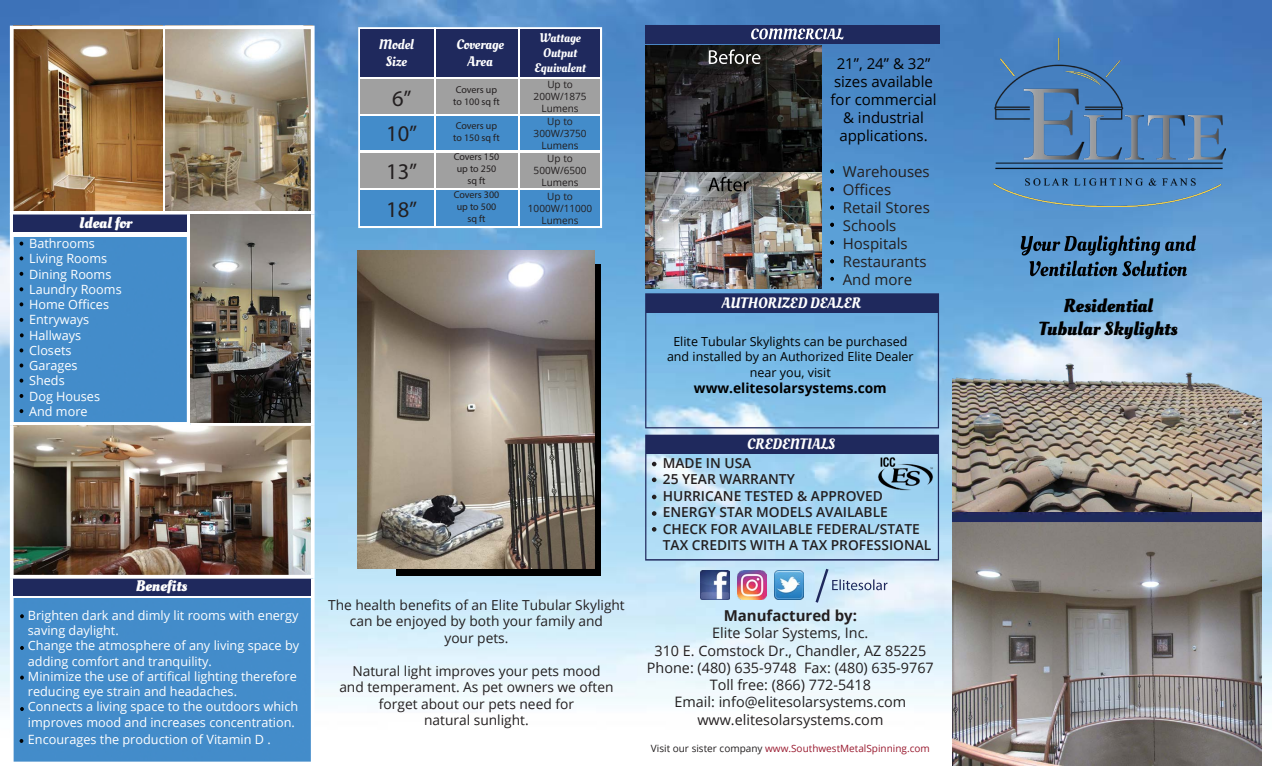
<style>
.page{position:relative;width:1272px;height:777px;background:#fff}
.page>*{position:absolute;margin:0;border:0;box-sizing:border-box;transform-origin:0 0}
.t1{font:22.5px/37.1px "Myriad Pro";color:#231f20}
.t2{font:700 18.75px/22.5px "Oleo Script";color:#000;text-align:center}
.t3{font:700 15.25px "Oleo Script";color:#fff}
.t4{font:15px/18px "Open Sans";color:#231f20}
.t5{font:15px/18px "Open Sans";color:#000;text-align:center}
.t6{font:15px "Oleo Script";color:#fff}
.t7{font:700 15px "Open Sans";color:#231f20}
.t8{font:14.38px/17.2px "Open Sans";color:#231f20;text-align:center}
.t9{font:13.75px/16.5px "Open Sans";color:#231f20;text-align:center}
.t10{font:600 13.75px/16.5px "Open Sans";color:#231f20}
.t11{font:700 13.75px "Open Sans";color:#000}
.t12{font:13.75px/16.5px "Oleo Script";color:#fff;text-align:center}
.t13{font:12.75px/15.2px "Open Sans";color:#fff}
.t14{font:12.5px/15px "Open Sans";color:#000;text-align:center}
.t15{font:12.5px/15px "Oleo Script";color:#fff;text-align:center}
.t16{font:10px/12.1px "Open Sans";color:#231f20;text-align:center}
.t17{font:10px/12px "Myriad Pro";color:#231f20}
.t18{font:10px "Open Sans";color:#991a2f}
.s1{color:#231f20}
</style>
<div class="page">
<img style="left:0;top:0;width:1271px;height:766px">
<img style="left:952px;top:329px;width:309px;height:436px">
<img style="left:1020px;top:235px;width:175px;height:20px">
<img style="left:645px;top:434px;width:294px;height:126px">
<div style="left:646px;top:436px;width:291px;height:17px;background:#1f295d"></div>
<img style="left:645px;top:293px;width:294px;height:135px">
<div style="left:646px;top:294px;width:291px;height:18px;background:#1f295d"></div>
<img style="left:645px;top:26px;width:294px;height:17px">
<svg style="left:830px;top:169px;width:4px;height:4px"></svg>
<svg style="left:830px;top:187px;width:4px;height:4px"></svg>
<svg style="left:830px;top:206px;width:4px;height:3px"></svg>
<svg style="left:830px;top:223px;width:4px;height:4px"></svg>
<svg style="left:830px;top:240px;width:4px;height:4px"></svg>
<svg style="left:830px;top:259px;width:4px;height:4px"></svg>
<svg style="left:830px;top:277px;width:4px;height:4px"></svg>
<img style="left:805px;top:29px;width:38px;height:10px">
<img style="left:832px;top:579px;width:55px;height:11px">
<img style="left:815px;top:568px;width:13px;height:34px">
<img style="left:645px;top:46px;width:176px;height:127px">
<img style="left:709px;top:49px;width:51px;height:15px">
<img style="left:645px;top:173px;width:176px;height:116px">
<img style="left:708px;top:177px;width:40px;height:14px">
<svg style="left:396px;top:264px;width:205px;height:312px;background:#110f0d"></svg>
<img style="left:993px;top:38px;width:232px;height:168px">
<img style="left:737px;top:570px;width:29px;height:29px">
<img style="left:700px;top:570px;width:29px;height:29px">
<img style="left:774px;top:570px;width:29px;height:29px">
<svg style="left:652px;top:461px;width:4px;height:5px"></svg>
<svg style="left:652px;top:477px;width:4px;height:5px"></svg>
<svg style="left:652px;top:494px;width:4px;height:5px"></svg>
<svg style="left:652px;top:511px;width:4px;height:4px"></svg>
<svg style="left:652px;top:527px;width:4px;height:4px"></svg>
<img style="left:357px;top:251px;width:237px;height:317px">
<img style="left:871px;top:450px;width:68px;height:46px">
<img style="left:10px;top:26px;width:304px;height:739px">
<img style="left:162px;top:28px;width:3px;height:183px">
<div style="left:14px;top:597px;width:298px;height:164px;background:#438cca"></div>
<img style="left:14px;top:577px;width:298px;height:20px">
<div style="left:14px;top:214px;width:173px;height:18px;background:#1f295d"></div>
<svg style="left:20px;top:614px;width:4px;height:4px"></svg>
<svg style="left:20px;top:241px;width:3px;height:4px"></svg>
<svg style="left:20px;top:256px;width:3px;height:4px"></svg>
<svg style="left:20px;top:272px;width:3px;height:4px"></svg>
<svg style="left:20px;top:287px;width:3px;height:4px"></svg>
<svg style="left:20px;top:302px;width:3px;height:4px"></svg>
<svg style="left:20px;top:318px;width:3px;height:4px"></svg>
<svg style="left:20px;top:333px;width:4px;height:4px"></svg>
<svg style="left:20px;top:348px;width:3px;height:4px"></svg>
<svg style="left:20px;top:363px;width:3px;height:4px"></svg>
<svg style="left:20px;top:378px;width:3px;height:4px"></svg>
<svg style="left:20px;top:394px;width:3px;height:4px"></svg>
<svg style="left:20px;top:409px;width:3px;height:4px"></svg>
<svg style="left:20px;top:645px;width:4px;height:4px"></svg>
<svg style="left:20px;top:675px;width:4px;height:4px"></svg>
<svg style="left:20px;top:706px;width:4px;height:5px"></svg>
<svg style="left:20px;top:738px;width:3px;height:4px"></svg>
<img style="left:14px;top:426px;width:298px;height:148px">
<img style="left:14px;top:26px;width:148px;height:185px">
<img style="left:165px;top:26px;width:147px;height:185px">
<img style="left:14px;top:232px;width:173px;height:4px">
<img style="left:358px;top:27px;width:244px;height:201px">
<div style="left:361px;top:30px;width:238px;height:47px;background:#1f295d"></div>
<img style="left:361px;top:79px;width:238px;height:147px">
<img style="left:361px;top:188px;width:238px;height:1px">
<img style="left:361px;top:151px;width:238px;height:1px">
<img style="left:361px;top:114px;width:238px;height:2px">
<img style="left:361px;top:77px;width:238px;height:2px">
<img style="left:434px;top:28px;width:2px;height:198px">
<img style="left:518px;top:28px;width:1px;height:198px">
<img style="left:191px;top:214px;width:120px;height:208px">
<p class="t3" style="left:79px;top:214px;width:55px">Ideal for</p>
<p class="t13" style="left:29px;top:235px;width:94px">Bathrooms<br>Living Rooms<br>Dining Rooms<br>Laundry Rooms<br>Home Offices<br>Entryways<br>Hallways<br>Closets<br>Garages<br>Sheds<br>Dog Houses<br>And more</p>
<p class="t3" style="left:136px;top:576px;width:53px">Benefits</p>
<p class="t13" style="left:28px;top:607px;width:273px">Brighten dark and dimly lit rooms with energy saving daylight.<br>Change the atmosphere of any living space by adding comfort and tranquility.<br>Minimize the use of artifical lighting therefore reducing eye strain and headaches.<br>Connects a living space to the outdoors which improves mood and increases concentration.</p>
<p class="t13" style="left:28px;top:731px;width:244px">Encourages the production of Vitamin D .</p>
<p class="t12" style="left:379px;top:37px;width:37px">Model<br>Size</p>
<h1 class="t1" style="left:386px;top:79px;width:33px">6”<br>10”<br>13”<br>18”</h1>
<p class="t12" style="left:456px;top:37px;width:49px">Coverage<br>Area</p>
<p class="t17" style="left:453px;top:83px;width:48px">Covers up to 100 sq ft</p>
<p class="t17" style="left:453px;top:119px;width:48px">Covers up to 150 sq ft</p>
<p class="t17" style="left:453px;top:151px;width:47px;text-align:center">Covers 150 up to 250 sq ft</p>
<p class="t17" style="left:453px;top:188px;width:47px;text-align:center">Covers 300 up to 500 sq ft</p>
<p class="t15" style="left:534px;top:30px;width:53px">Wattage<br>Output<br>Equivalent</p>
<p class="t16" style="left:533px;top:78px;width:54px">Up to<br>200W/1875<br>Lumens</p>
<p class="t16" style="left:533px;top:115px;width:54px">Up to<br>300W/3750<br>Lumens<br>Up to<br>500W/6500<br>Lumens</p>
<p class="t16" style="left:528px;top:190px;width:66px">Up to<br>1000W/11000<br>Lumens</p>
<p class="t9" style="left:328px;top:596px;width:298px">The health benefits of an Elite Tubular Skylight can be enjoyed by both your family and<br>your pets.</p>
<p class="t9" style="left:339px;top:662px;width:276px">Natural light improves your pets mood and temperament. As pet owners we often forget about our pets need for<br>natural sunlight.</p>
<p class="t5" style="left:830px;top:54px;width:107px">21”, 24” &amp; 32” sizes available for commercial &amp; industrial applications.</p>
<p class="t4" style="left:842px;top:162px;width:89px">Warehouses<br>Offices<br>Retail Stores<br>Schools<br>Hospitals<br>Restaurants<br>And more</p>
<p class="t6" style="left:721px;top:294px;width:141px">AUTHORIZED DEALER</p>
<p class="t14" style="left:667px;top:334px;width:248px">Elite Tubular Skylights can be purchased and installed by an Authorized Elite Dealer near you, visit</p>
<p class="t11" style="left:694px;top:378px;width:194px">www.elitesolarsystems.com</p>
<p class="t6" style="left:747px;top:435px;width:90px">CREDENTIALS</p>
<p class="t10" style="left:663px;top:454px;width:270px">MADE IN USA<br>25 YEAR WARRANTY<br>HURRICANE TESTED &amp; APPROVED<br>ENERGY STAR MODELS AVAILABLE<br>CHECK FOR AVAILABLE FEDERAL/STATE<br>TAX CREDITS WITH A TAX PROFESSIONAL</p>
<p class="t7" style="left:723px;top:605px;width:135px">Manufactured by:</p>
<p class="t8" style="left:647px;top:624px;width:288px">Elite Solar Systems, Inc.<br>310 E. Comstock Dr., Chandler, AZ 85225<br>Phone: (480) 635-9748 Fax: (480) 635-9767<br>Toll free: (866) 772-5418<br>Email: info@elitesolarsystems.com www.elitesolarsystems.com</p>
<p class="t18" style="left:651px;top:741px;width:280px"><span class="s1">Visit our sister company</span> www.SouthwestMetalSpinning.com</p>
<h2 class="t2" style="left:1038px;top:295px;width:140px">Residential<br>Tubular Skylights</h2>
</div>
